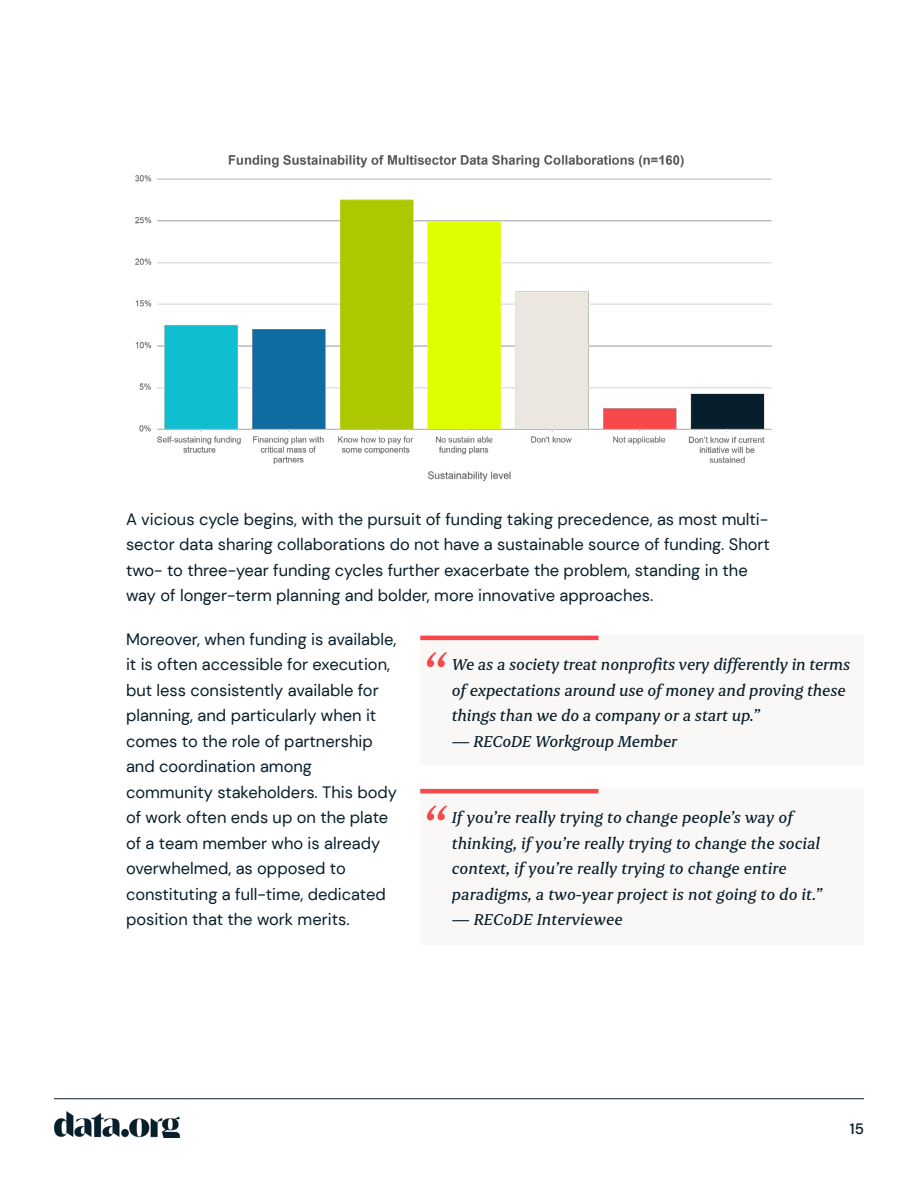
<style>
.page{position:relative;width:918px;height:1188px;background:#fff}
.page>*{position:absolute;margin:0;border:0;box-sizing:border-box;transform-origin:0 0}
.t1{font:italic 72px "Erode";color:#f8494a}
.t2{font:italic 500 18px/25.5px "Erode";letter-spacing:-.005em;color:#081d2a}
.Main_paragraph{font:16.5px/25.5px "DM Sans";color:#081d2a}
.t3{font:500 15px "DM Sans";color:#081d2a}
</style>
<div class="page">
<hr style="left:54px;top:1098px;width:810px;height:1px;background:#081d2a">
<img style="left:54px;top:1111px;width:126px;height:26px">
<div style="left:420px;top:635px;width:444px;height:130px;background:#f9f8f7"></div>
<hr style="left:420px;top:636px;width:179px;height:4px;background:#f8494a">
<div style="left:420px;top:789px;width:444px;height:156px;background:#f9f8f7"></div>
<hr style="left:420px;top:789px;width:179px;height:4px;background:#f8494a">
<img style="left:135px;top:155px;width:637px;height:327px">
<p class="Main_paragraph" style="left:126px;top:506px;width:645px">A vicious cycle begins, with the pursuit of funding taking precedence, as most multi&shy;sector data sharing collaborations do not have a sustainable source of funding. Short two- to three-year funding cycles further exacerbate the problem, standing in the way of longer-term planning and bolder, more innovative approaches.</p>
<p class="Main_paragraph" style="left:126px;top:626px;width:273px">Moreover, when funding is available, it is often accessible for execution, but less consistently available for planning, and particularly when it comes to the role of partnership and coordination among community stakeholders. This body of work often ends up on the plate of a team member who is already overwhelmed, as opposed to constituting a full-time, dedicated position that the work merits.</p>
<p class="t1" style="left:420px;top:636px;width:25px">“</p>
<p class="t2" style="left:452px;top:651px;width:400px">We as a society treat nonprofits very differently in terms of expectations around use of money and proving these things than we do a company or a start up.”</p>
<p class="t2" style="left:452px;top:728px;width:227px">— RECoDE Workgroup Member</p>
<p class="t1" style="left:420px;top:789px;width:25px">“</p>
<p class="t2" style="left:452px;top:804px;width:372px">If you’re really trying to change people’s way of thinking, if you’re really trying to change the social context, if you’re really trying to change entire paradigms, a two-year project is not going to do it.”</p>
<p class="t2" style="left:452px;top:906px;width:172px">— RECoDE Interviewee</p>
<p class="t3" style="left:850px;top:1119px;width:16px">15</p>
</div>
